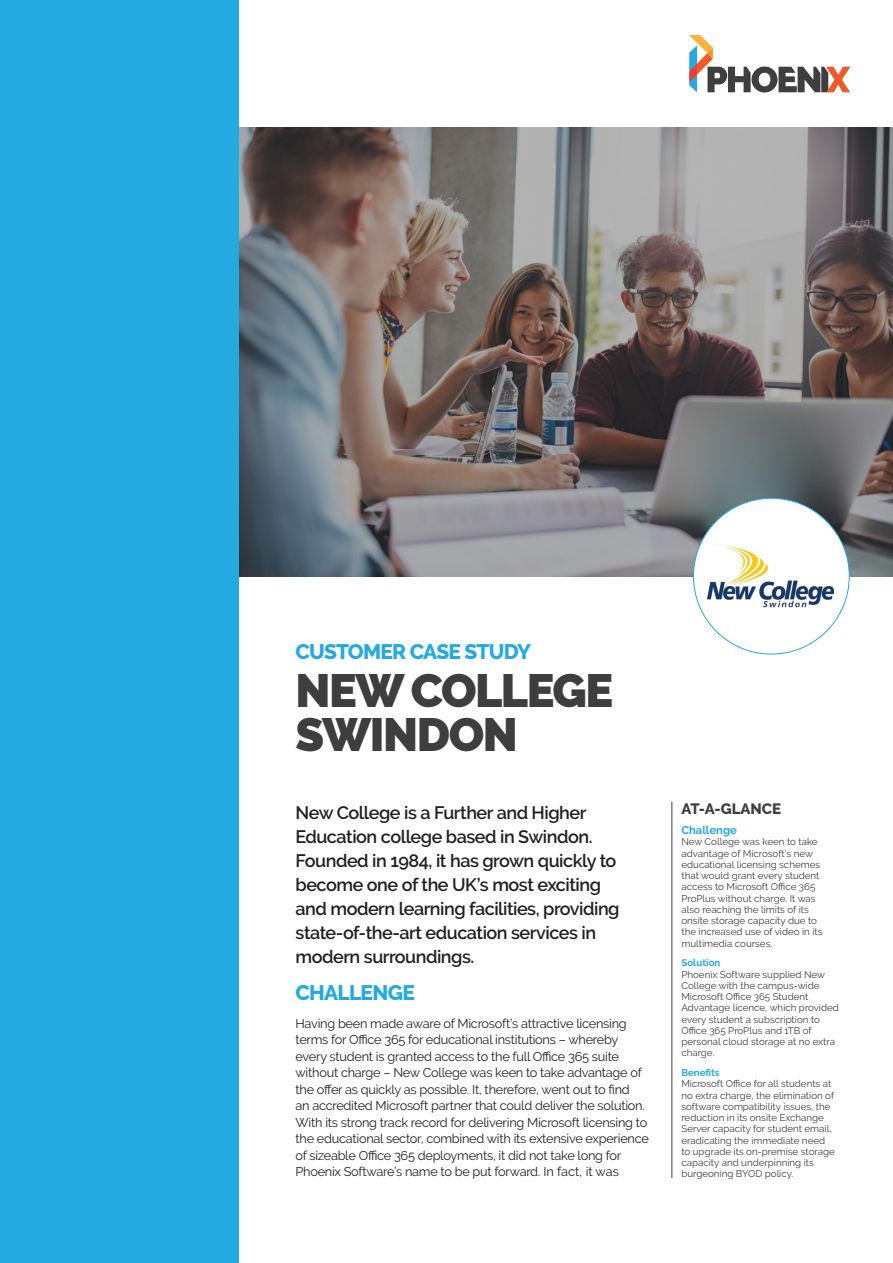
<style>
.page{position:relative;width:893px;height:1263px;background:#fff}
.page>*{position:absolute;margin:0;border:0;box-sizing:border-box;transform-origin:0 0}
.t1{font:900 46.5px/44.2px "Raleway";letter-spacing:-.03em;color:#3e3e3f}
.t2{font:800 21px "Raleway";letter-spacing:-.035em;color:#24aae1}
.Intro{font:600 18px/24px "Raleway";letter-spacing:-.025em;color:#231f20}
.t3{font:800 15px "Raleway";color:#3e3e3f}
.Body{font:12.75px/16.5px "Raleway";letter-spacing:-.02em;color:#231f20}
.At_a_Glance_-_header{font:700 11.25px "Raleway";color:#24aae1}
.At_a_glance_-_body{font:9.75px/11.2px "Raleway";color:#3e3e3f}
.At_a_Glance_-_header-2{font:700 9.75px "Raleway";color:#24aae1}
</style>
<div class="page">
<svg style="left:689px;top:35px;width:161px;height:58px"></svg>
<img style="left:238px;top:128px;width:655px;height:448px">
<div style="left:0;top:0;width:238px;height:1263px;background:#24aae1"></div>
<div style="left:693px;top:498px;width:156px;height:156px;background:#fff;border-radius:50%"></div>
<img style="left:708px;top:545px;width:127px;height:63px">
<hr style="left:671px;top:801px;width:1px;height:377px;background:#3e3e3f">
<h2 class="t2" style="left:296px;top:639px;width:237px">CUSTOMER CASE STUDY</h2>
<h1 class="t1" style="left:296px;top:669px;width:319px">NEW COLLEGE<br>SWINDON</h1>
<p class="Intro" style="left:296px;top:800px;width:326px">New College is a Further and Higher Education college based in Swindon.<br>Founded in 1984, it has grown quickly to become one of the UK’s most exciting and modern learning facilities, providing state-of-the-art education services in modern surroundings.</p>
<h2 class="t2" style="left:296px;top:980px;width:121px">CHALLENGE</h2>
<p class="Body" style="left:296px;top:1015px;width:355px">Having been made aware of Microsoft’s attractive licensing terms for Office 365 for educational institutions – whereby every student is granted access to the full Office 365 suite without charge – New College was keen to take advantage of the offer as quickly as possible. It, therefore, went out to find<br>an accredited Microsoft partner that could deliver the solution.<br>With its strong track record for delivering Microsoft licensing to the educational sector, combined with its extensive experience of sizeable Office 365 deployments, it did not take long for Phoenix Software’s name to be put forward. In fact, it was</p>
<p class="t3" style="left:681px;top:800px;width:101px">AT-A-GLANCE</p>
<p class="At_a_Glance_-_header" style="left:681px;top:824px;width:57px">Challenge</p>
<p class="At_a_glance_-_body" style="left:681px;top:836px;width:143px">New College was keen to take advantage of Microsoft’s new educational licensing schemes that would grant every student access to Microsoft Office 365<br>ProPlus without charge. It was also reaching the limits of its onsite storage capacity due to the increased use of video in its multimedia courses.</p>
<p class="At_a_Glance_-_header-2" style="left:681px;top:957px;width:41px">Solution</p>
<p class="At_a_glance_-_body" style="left:681px;top:968px;width:159px">Phoenix Software supplied New<br>College with the campus-wide<br>Microsoft Office 365 Student<br>Advantage licence, which provided every student a subscription to<br>Office 365 ProPlus and 1TB of personal cloud storage at no extra charge.</p>
<p class="At_a_Glance_-_header-2" style="left:681px;top:1067px;width:40px">Benefits</p>
<p class="At_a_glance_-_body" style="left:681px;top:1078px;width:155px">Microsoft Office for all students at no extra charge, the elimination of software compatibility issues, the reduction in its onsite Exchange Server capacity for student email, eradicating the immediate need to upgrade its on-premise storage capacity and underpinning its burgeoning BYOD policy.</p>
</div>
